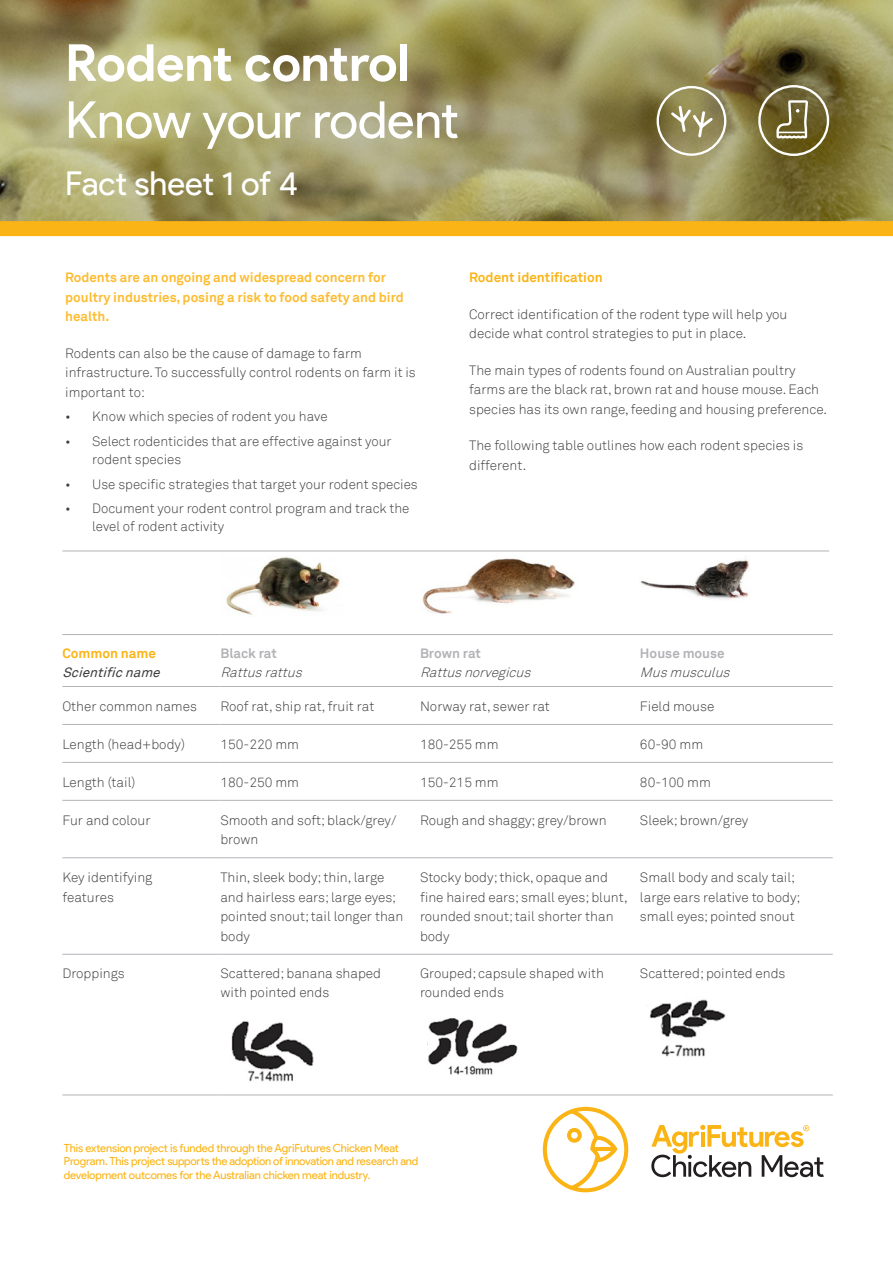
<style>
.page{position:relative;width:893px;height:1263px;background:#fff}
.page>*{position:absolute;margin:0;border:0;box-sizing:border-box;transform-origin:0 0}
.Headline___Purple{font:51px/57px "Product Sans";letter-spacing:-.005em;color:#fff}
.Headline___Purple-2{font:33px "Product Sans";letter-spacing:-.005em;color:#fff}
.Call_to_Action___Whi{font:300 13.5px/19.5px "Akkurat TT";color:#3e3e3f}
.Headline___White{font:300 13.5px/19.5px "Akkurat TT";color:#3e3e3f}
.Headline___White-2{font:700 13.5px/19.5px "Akkurat TT";color:#fdbc31}
.Call_to_Action___Whi-2{font:italic 300 13.5px "Akkurat TT";color:#3e3e3f}
.Call_to_Action___Whi-3{font:700 13.5px "Akkurat TT";color:#b2b3b7}
.Headline___White-3{font:700 13.5px "Akkurat TT";color:#fbb416}
.Call_to_Action___Whi-4{font:italic 13.5px "Akkurat TT";color:#3e3e3f}
.Call_to_Action___Whi-5{font:700 13.5px "Akkurat TT";color:#fbb416}
.Letterhead_-_Strapli{font:11.25px/13.5px "Product Sans";letter-spacing:-.015em;color:#fbb416}
.s1{font-weight:700}
</style>
<div class="page">
<img style="left:0;top:0;width:893px;height:221px">
<svg style="left:651px;top:1125px;width:173px;height:52px"></svg>
<svg style="left:543px;top:1107px;width:85px;height:85px"></svg>
<div style="left:0;top:221px;width:893px;height:15px;background:#fbb416"></div>
<hr style="left:62px;top:634px;width:158px;height:1px;background:#b2b3b7">
<hr style="left:220px;top:634px;width:200px;height:1px;background:#b2b3b7">
<hr style="left:420px;top:634px;width:220px;height:1px;background:#b2b3b7">
<hr style="left:640px;top:634px;width:193px;height:1px;background:#b2b3b7">
<hr style="left:62px;top:686px;width:158px;height:1px;background:#b2b3b7">
<hr style="left:220px;top:686px;width:200px;height:1px;background:#b2b3b7">
<hr style="left:420px;top:686px;width:220px;height:1px;background:#b2b3b7">
<hr style="left:640px;top:686px;width:193px;height:1px;background:#b2b3b7">
<hr style="left:62px;top:724px;width:158px;height:1px;background:#b2b3b7">
<hr style="left:220px;top:724px;width:200px;height:1px;background:#b2b3b7">
<hr style="left:420px;top:724px;width:220px;height:1px;background:#b2b3b7">
<hr style="left:640px;top:724px;width:193px;height:1px;background:#b2b3b7">
<hr style="left:62px;top:762px;width:158px;height:1px;background:#b2b3b7">
<hr style="left:220px;top:762px;width:200px;height:1px;background:#b2b3b7">
<hr style="left:420px;top:762px;width:220px;height:1px;background:#b2b3b7">
<hr style="left:640px;top:762px;width:193px;height:1px;background:#b2b3b7">
<hr style="left:62px;top:800px;width:158px;height:1px;background:#b2b3b7">
<hr style="left:220px;top:800px;width:200px;height:1px;background:#b2b3b7">
<hr style="left:420px;top:800px;width:220px;height:1px;background:#b2b3b7">
<hr style="left:640px;top:800px;width:193px;height:1px;background:#b2b3b7">
<hr style="left:62px;top:857px;width:158px;height:1px;background:#b2b3b7">
<hr style="left:220px;top:857px;width:200px;height:1px;background:#b2b3b7">
<hr style="left:420px;top:857px;width:220px;height:1px;background:#b2b3b7">
<hr style="left:640px;top:857px;width:193px;height:1px;background:#b2b3b7">
<hr style="left:62px;top:954px;width:158px;height:1px;background:#b2b3b7">
<hr style="left:220px;top:954px;width:200px;height:1px;background:#b2b3b7">
<hr style="left:420px;top:954px;width:220px;height:1px;background:#b2b3b7">
<hr style="left:640px;top:954px;width:193px;height:1px;background:#b2b3b7">
<hr style="left:62px;top:1094px;width:158px;height:1px;background:#b2b3b7">
<hr style="left:220px;top:1094px;width:200px;height:1px;background:#b2b3b7">
<hr style="left:420px;top:1094px;width:220px;height:1px;background:#b2b3b7">
<hr style="left:640px;top:1094px;width:193px;height:1px;background:#b2b3b7">
<img style="left:225px;top:557px;width:115px;height:58px">
<img style="left:422px;top:558px;width:153px;height:56px">
<img style="left:640px;top:557px;width:109px;height:43px">
<img style="left:231px;top:1021px;width:83px;height:61px">
<img style="left:428px;top:1018px;width:90px;height:57px">
<img style="left:649px;top:999px;width:77px;height:58px">
<hr style="left:62px;top:551px;width:767px;height:1px;background:#b2b3b7">
<svg style="left:758px;top:85px;width:71px;height:71px;background:#83794b"></svg>
<svg style="left:657px;top:86px;width:69px;height:70px;background:#a0996f"></svg>
<p class="Headline___Purple" style="left:65px;top:36px;width:395px"><span class="s1">Rodent control<br></span>Know your rodent</p>
<p class="Headline___Purple-2" style="left:65px;top:165px;width:234px">Fact sheet 1 of 4</p>
<p class="Headline___White-2" style="left:65px;top:268px;width:340px">Rodents are an ongoing and widespread concern for poultry industries, posing a risk to food safety and bird health.</p>
<p class="Headline___White" style="left:65px;top:343px;width:352px">Rodents can also be the cause of damage to farm infrastructure. To successfully control rodents on farm it is important to:</p>
<p class="Headline___White" style="left:65px;top:407px;width:264px">• Know which species of rodent you have</p>
<p class="Headline___White" style="left:92px;top:432px;width:301px;line-height:18px;text-indent:-27px">• Select rodenticides that are effective against your rodent species</p>
<p class="Headline___White" style="left:65px;top:474px;width:354px">• Use specific strategies that target your rodent species</p>
<p class="Headline___White" style="left:92px;top:499px;width:319px;line-height:18px;text-indent:-27px">• Document your rodent control program and track the level of rodent activity</p>
<p class="Headline___White-3" style="left:469px;top:269px;width:135px">Rodent identification</p>
<p class="Headline___White" style="left:469px;top:304px;width:320px">Correct identification of the rodent type will help you decide what control strategies to put in place.</p>
<p class="Headline___White" style="left:469px;top:360px;width:359px">The main types of rodents found on Australian poultry farms are the black rat, brown rat and house mouse. Each species has its own range, feeding and housing preference.</p>
<p class="Headline___White" style="left:469px;top:436px;width:336px">The following table outlines how each rodent species is different.</p>
<p class="Call_to_Action___Whi-5" style="left:62px;top:645px;width:95px">Common name</p>
<p class="Call_to_Action___Whi-4" style="left:62px;top:665px;width:103px">Scientificname</p>
<p class="Call_to_Action___Whi-3" style="left:220px;top:645px;width:58px">Black rat</p>
<p class="Call_to_Action___Whi-2" style="left:220px;top:665px;width:87px">Rattusrattus</p>
<p class="Call_to_Action___Whi-3" style="left:420px;top:645px;width:63px">Brown rat</p>
<p class="Call_to_Action___Whi-2" style="left:420px;top:665px;width:116px">Rattusnorvegicus</p>
<p class="Call_to_Action___Whi-3" style="left:640px;top:645px;width:86px">House mouse</p>
<p class="Call_to_Action___Whi-2" style="left:640px;top:665px;width:95px">Musmusculus</p>
<p class="Call_to_Action___Whi" style="left:62px;top:696px;width:136px">Other common names</p>
<p class="Call_to_Action___Whi" style="left:220px;top:696px;width:155px">Roof rat, ship rat, fruit rat</p>
<p class="Call_to_Action___Whi" style="left:420px;top:696px;width:131px">Norway rat, sewer rat</p>
<p class="Call_to_Action___Whi" style="left:640px;top:696px;width:76px">Field mouse</p>
<p class="Call_to_Action___Whi" style="left:62px;top:734px;width:124px">Length (head+body)</p>
<p class="Call_to_Action___Whi" style="left:220px;top:734px;width:80px">150-220 mm</p>
<p class="Call_to_Action___Whi" style="left:420px;top:734px;width:80px">180-255 mm</p>
<p class="Call_to_Action___Whi" style="left:640px;top:734px;width:65px">60-90 mm</p>
<p class="Call_to_Action___Whi" style="left:62px;top:772px;width:74px">Length (tail)</p>
<p class="Call_to_Action___Whi" style="left:220px;top:772px;width:80px">180-250 mm</p>
<p class="Call_to_Action___Whi" style="left:420px;top:772px;width:80px">150-215 mm</p>
<p class="Call_to_Action___Whi" style="left:640px;top:772px;width:72px">80-100 mm</p>
<p class="Call_to_Action___Whi" style="left:62px;top:810px;width:90px">Fur and colour</p>
<p class="Call_to_Action___Whi" style="left:220px;top:810px;width:177px">Smooth and soft; black/grey/ brown</p>
<p class="Call_to_Action___Whi" style="left:420px;top:810px;width:188px">Rough and shaggy; grey/brown</p>
<p class="Call_to_Action___Whi" style="left:640px;top:810px;width:110px">Sleek; brown/grey</p>
<p class="Call_to_Action___Whi" style="left:62px;top:867px;width:92px">Key identifying features</p>
<p class="Call_to_Action___Whi" style="left:220px;top:867px;width:184px">Thin, sleek body; thin, large and hairless ears; large eyes; pointed snout; tail longer than body</p>
<p class="Call_to_Action___Whi" style="left:420px;top:867px;width:209px">Stocky body; thick, opaque and fine haired ears; small eyes; blunt, rounded snout; tail shorter than body</p>
<p class="Call_to_Action___Whi" style="left:640px;top:867px;width:162px">Small body and scaly tail; large ears relative to body; small eyes; pointed snout</p>
<p class="Call_to_Action___Whi" style="left:62px;top:963px;width:64px">Droppings</p>
<p class="Call_to_Action___Whi" style="left:220px;top:963px;width:162px">Scattered; banana shaped with pointed ends</p>
<p class="Call_to_Action___Whi" style="left:420px;top:963px;width:186px">Grouped; capsule shaped with rounded ends</p>
<p class="Call_to_Action___Whi" style="left:640px;top:963px;width:147px">Scattered; pointed ends</p>
<p class="Letterhead_-_Strapli" style="left:64px;top:1141px;width:356px">This extension project is funded through the AgriFutures Chicken Meat<br>Program. This project supports the adoption of innovation and research and development outcomes for the Australian chicken meat industry.</p>
</div>
